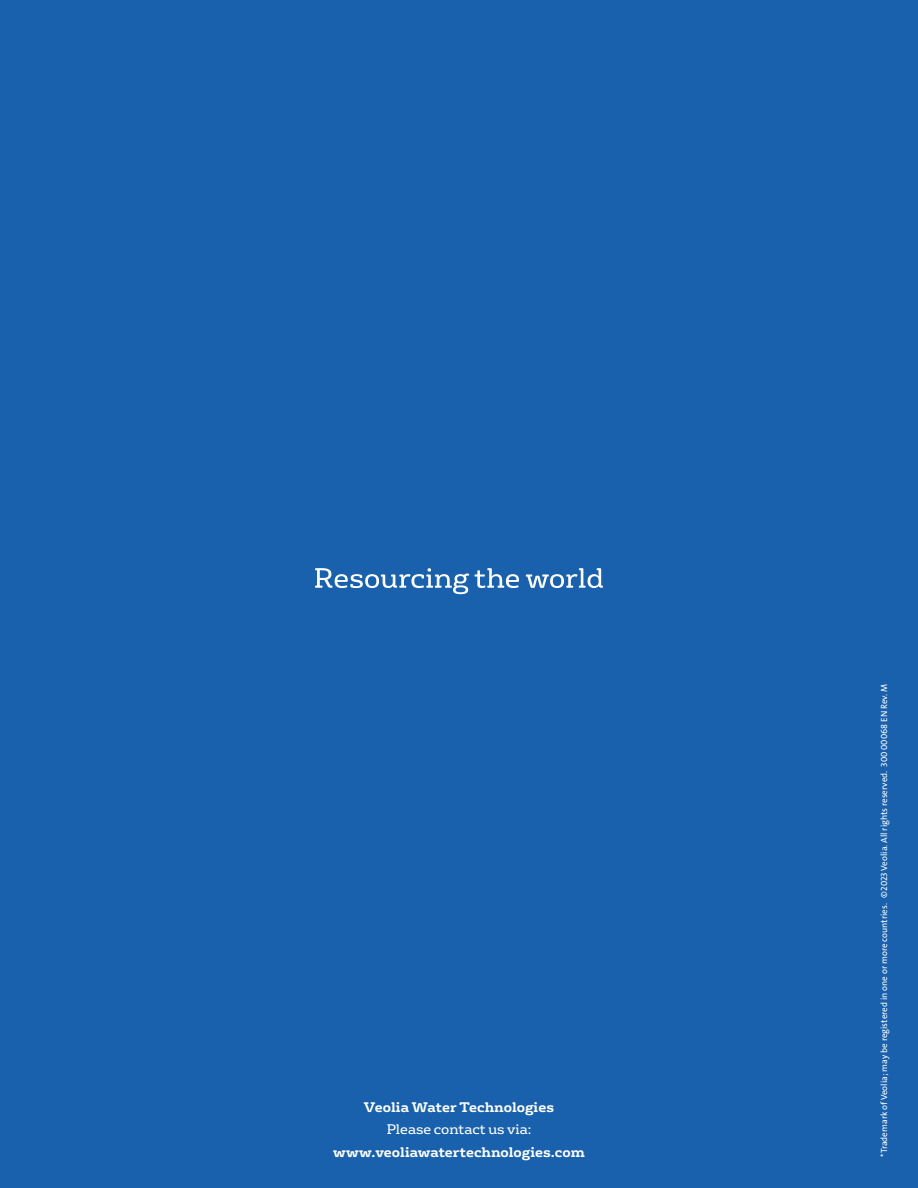
<style>
.page{position:relative;width:918px;height:1188px;background:#1961ac}
.page>*{position:absolute;margin:0;border:0;box-sizing:border-box;transform-origin:0 0}
.t1{font:700 13.5px "FS Rufus";color:#fff}
.t2{font:13.5px "FS Rufus";color:#fff}
.Labels{font:9px "The Sans Veolia W5 Pla";color:#fff}
</style>
<div class="page">
<svg style="left:315px;top:568px;width:288px;height:26px"></svg>
<h1 class="t1" style="left:364px;top:1096px;width:192px">Veolia Water Technologies</h1>
<h1 class="t2" style="left:387px;top:1119px;width:146px">Please contact us via:</h1>
<h1 class="t1" style="left:333px;top:1140px;width:253px">www.veoliawatertechnologies.com</h1>
<p class="Labels" style="left:878px;top:1157px;width:474px;rotate:-90deg">*Trademark of Veolia; may be registered in one or more countries. ©2023 Veolia. All rights reserved. 300 00068 EN Rev. M</p>
</div>
